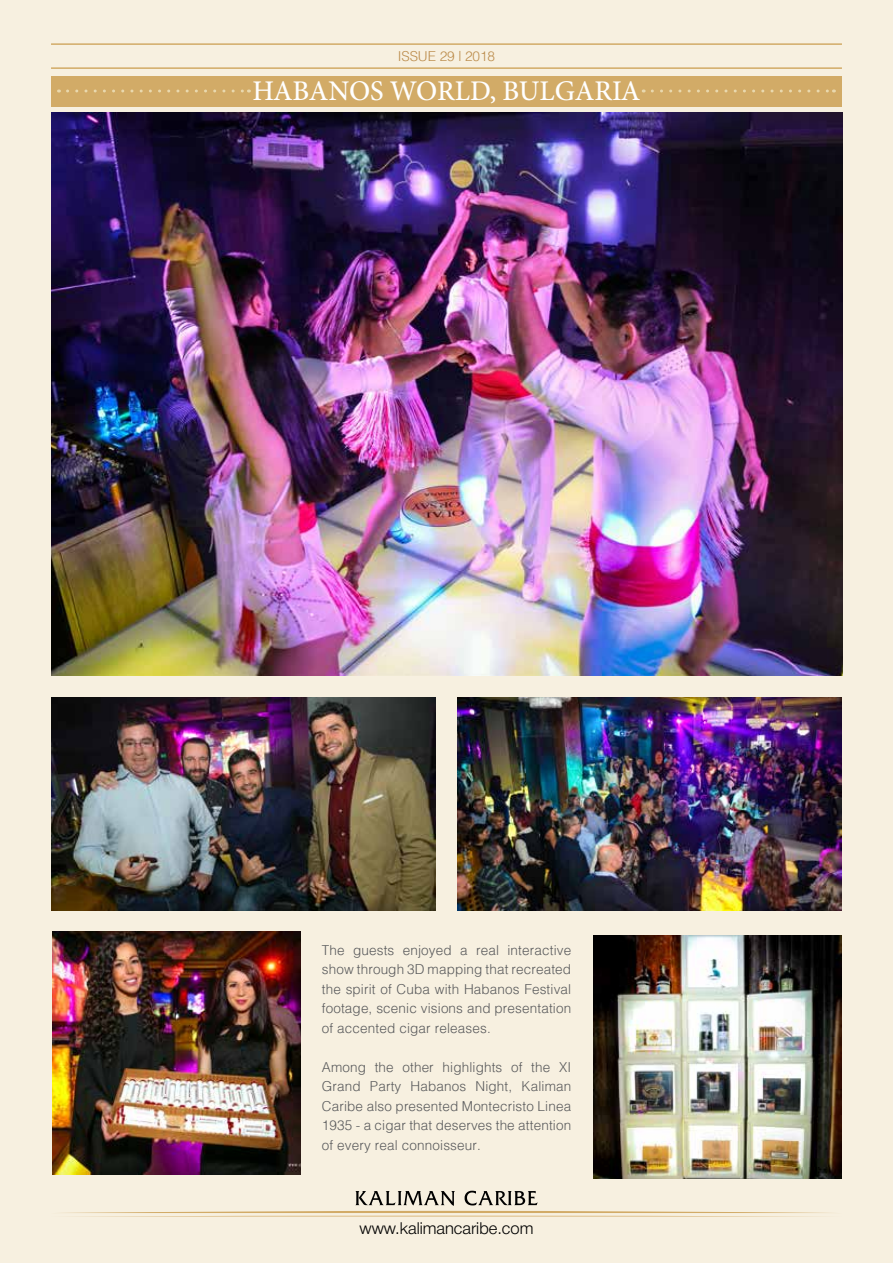
<style>
.page{position:relative;width:893px;height:1263px;background:#f7f0e0}
.page>*{position:absolute;margin:0;border:0;box-sizing:border-box;transform-origin:0 0}
.t1{font:500 28.5px "Minion Pro";color:#fff}
.t2{font:16.5px "Helvetica 4 Light";color:#000}
.t3{font:300 15px/19.5px "Helv Cyr";letter-spacing:.01em;color:#58595b;text-align:justify}
.t4{font:300 15px "Helv Cyr";letter-spacing:-.005em;color:#bb8b4a}
</style>
<div class="page">
<hr style="left:51px;top:43px;width:791px;height:2px;background:#d2ab67">
<hr style="left:51px;top:67px;width:791px;height:2px;background:#d2ab67">
<svg style="left:63px;top:1191px;width:766px;height:25px"></svg>
<img style="left:51px;top:112px;width:791px;height:563px">
<img style="left:52px;top:932px;width:248px;height:242px">
<img style="left:51px;top:697px;width:385px;height:213px">
<img style="left:457px;top:697px;width:385px;height:213px">
<img style="left:594px;top:935px;width:248px;height:243px">
<div style="left:51px;top:76px;width:791px;height:30px;background:#d2ab67"></div>
<svg style="left:68px;top:89px;width:181px;height:3px"></svg>
<svg style="left:652px;top:89px;width:182px;height:3px"></svg>
<p class="t4" style="left:398px;top:48px;width:99px">ISSUE 29 | 2018</p>
<h1 class="t1" style="left:252px;top:72px;width:390px">HABANOS WORLD, BULGARIA</h1>
<p class="t3" style="left:322px;top:940px;width:251px">The guests enjoyed a real interactive show through 3D mapping that recreated the spirit of Cuba with Habanos Festival footage, scenic visions and presentation of accented cigar releases.</p>
<p class="t3" style="left:322px;top:1057px;width:251px">Among the other highlights of the ХI Grand Party Habanos Night, Kaliman Caribe also presented Montecristo Linea 1935 - a cigar that deserves the attention of every real connoisseur.</p>
<p class="t2" style="left:359px;top:1219px;width:175px">www.kalimancaribe.com</p>
</div>
